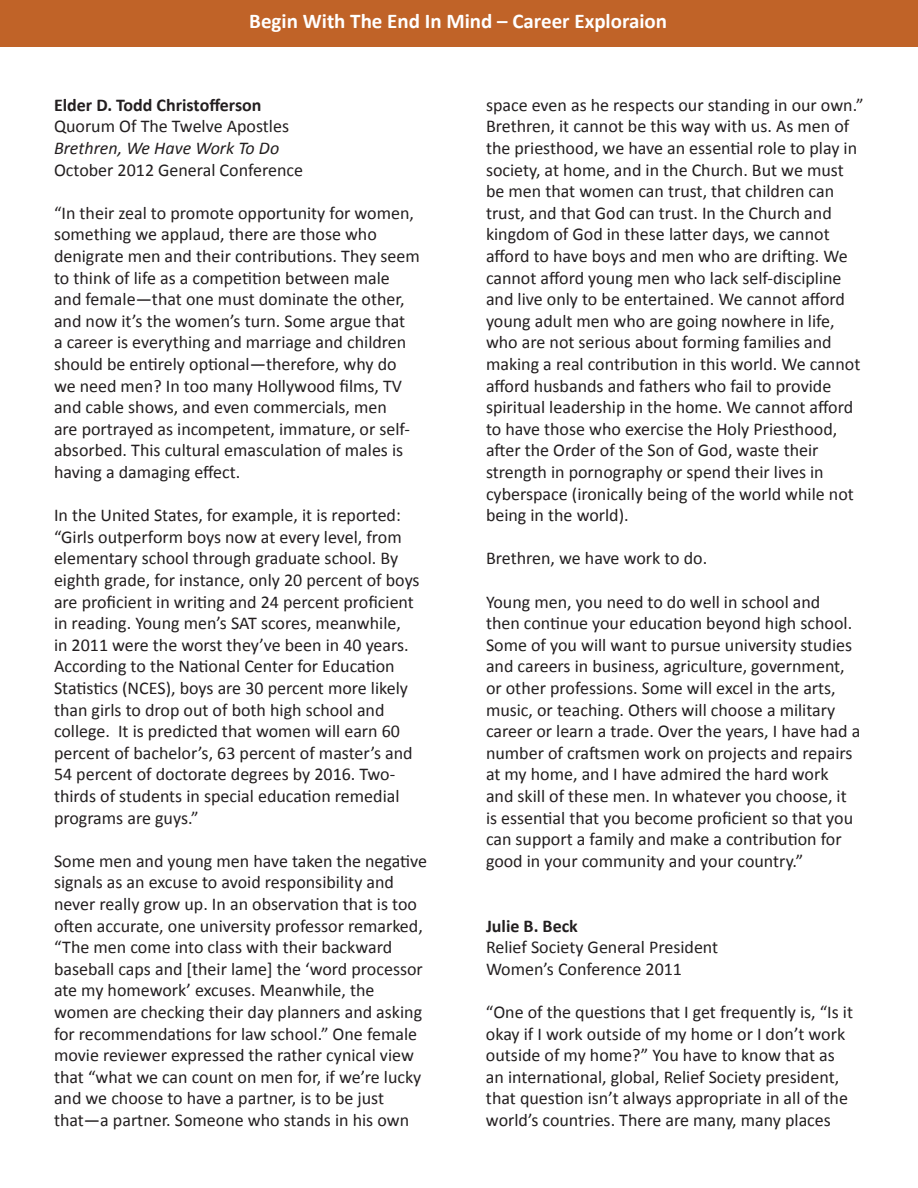
<style>
.page{position:relative;width:918px;height:1188px;background:#fff}
.page>*{position:absolute;margin:0;border:0;box-sizing:border-box;transform-origin:0 0}
.t1{font:700 21px "Calibri";color:#fff}
.t2{font:18px/21.6px "Calibri";color:#231f20}
.t3{font:700 18px "Calibri";color:#231f20}
.t4{font:italic 18px "Calibri";color:#231f20}
</style>
<div class="page">
<div style="left:0;top:0;width:918px;height:46px;background:#c06328"></div>
<p class="t1" style="left:249px;top:7px;width:419px">Begin With The End In Mind – Career Exploraion</p>
<p class="t3" style="left:54px;top:93px;width:209px">Elder D. Todd Christofferson</p>
<p class="t2" style="left:54px;top:116px;width:237px">Quorum Of The Twelve Apostles</p>
<p class="t4" style="left:54px;top:136px;width:227px">Brethren, We Have Work To Do</p>
<p class="t2" style="left:54px;top:159px;width:251px">October 2012 General Conference</p>
<p class="t2" style="left:54px;top:202px;width:367px">“In their zeal to promote opportunity for women, something we applaud, there are those who denigrate men and their contributions. They seem to think of life as a competition between male and female—that one must dominate the other, and now it’s the women’s turn. Some argue that<br>a career is everything and marriage and children should be entirely optional—therefore, why do we need men? In too many Hollywood films, TV and cable shows, and even commercials, men<br>are portrayed as incompetent, immature, or self&shy;absorbed. This cultural emasculation of males is having a damaging effect.</p>
<p class="t2" style="left:54px;top:504px;width:367px">In the United States, for example, it is reported: “Girls outperform boys now at every level, from elementary school through graduate school. By eighth grade, for instance, only 20 percent of boys are proficient in writing and 24 percent proficient in reading. Young men’s SAT scores, meanwhile,<br>in 2011 were the worst they’ve been in 40 years.<br>According to the National Center for Education Statistics (NCES), boys are 30 percent more likely than girls to drop out of both high school and college. It is predicted that women will earn 60 percent of bachelor’s, 63 percent of master’s and 54 percent of doctorate degrees by 2016. Two&shy;thirds of students in special education remedial programs are guys.”</p>
<p class="t2" style="left:54px;top:850px;width:375px">Some men and young men have taken the negative signals as an excuse to avoid responsibility and never really grow up. In an observation that is too often accurate, one university professor remarked, “The men come into class with their backward baseball caps and [their lame] the ‘word processor ate my homework’ excuses. Meanwhile, the women are checking their day planners and asking for recommendations for law school.” One female movie reviewer expressed the rather cynical view that “what we can count on men for, if we’re lucky and we choose to have a partner, is to be just that—a partner. Someone who stands in his own</p>
<p class="t2" style="left:486px;top:94px;width:379px">space even as he respects our standing in our own.” Brethren, it cannot be this way with us. As men of the priesthood, we have an essential role to play in society, at home, and in the Church. But we must be men that women can trust, that children can trust, and that God can trust. In the Church and kingdom of God in these latter days, we cannot afford to have boys and men who are drifting. We cannot afford young men who lack self-discipline and live only to be entertained. We cannot afford young adult men who are going nowhere in life, who are not serious about forming families and making a real contribution in this world. We cannot afford husbands and fathers who fail to provide spiritual leadership in the home. We cannot afford to have those who exercise the Holy Priesthood, after the Order of the Son of God, waste their strength in pornography or spend their lives in cyberspace (ironically being of the world while not being in the world).</p>
<p class="t2" style="left:486px;top:548px;width:223px">Brethren, we have work to do.</p>
<p class="t2" style="left:486px;top:591px;width:376px">Young men, you need to do well in school and<br>then continue your education beyond high school.<br>Some of you will want to pursue university studies and careers in business, agriculture, government, or other professions. Some will excel in the arts, music, or teaching. Others will choose a military career or learn a trade. Over the years, I have had a number of craftsmen work on projects and repairs at my home, and I have admired the hard work and skill of these men. In whatever you choose, it is essential that you become proficient so that you can support a family and make a contribution for good in your community and your country.”</p>
<p class="t3" style="left:486px;top:914px;width:93px">Julie B. Beck</p>
<p class="t2" style="left:486px;top:936px;width:234px">Relief Society General President<br>Women’s Conference 2011</p>
<p class="t2" style="left:486px;top:1001px;width:369px">“One of the questions that I get frequently is, “Is it okay if I work outside of my home or I don’t work outside of my home?” You have to know that as an international, global, Relief Society president, that question isn’t always appropriate in all of the world’s countries. There are many, many places</p>
</div>
